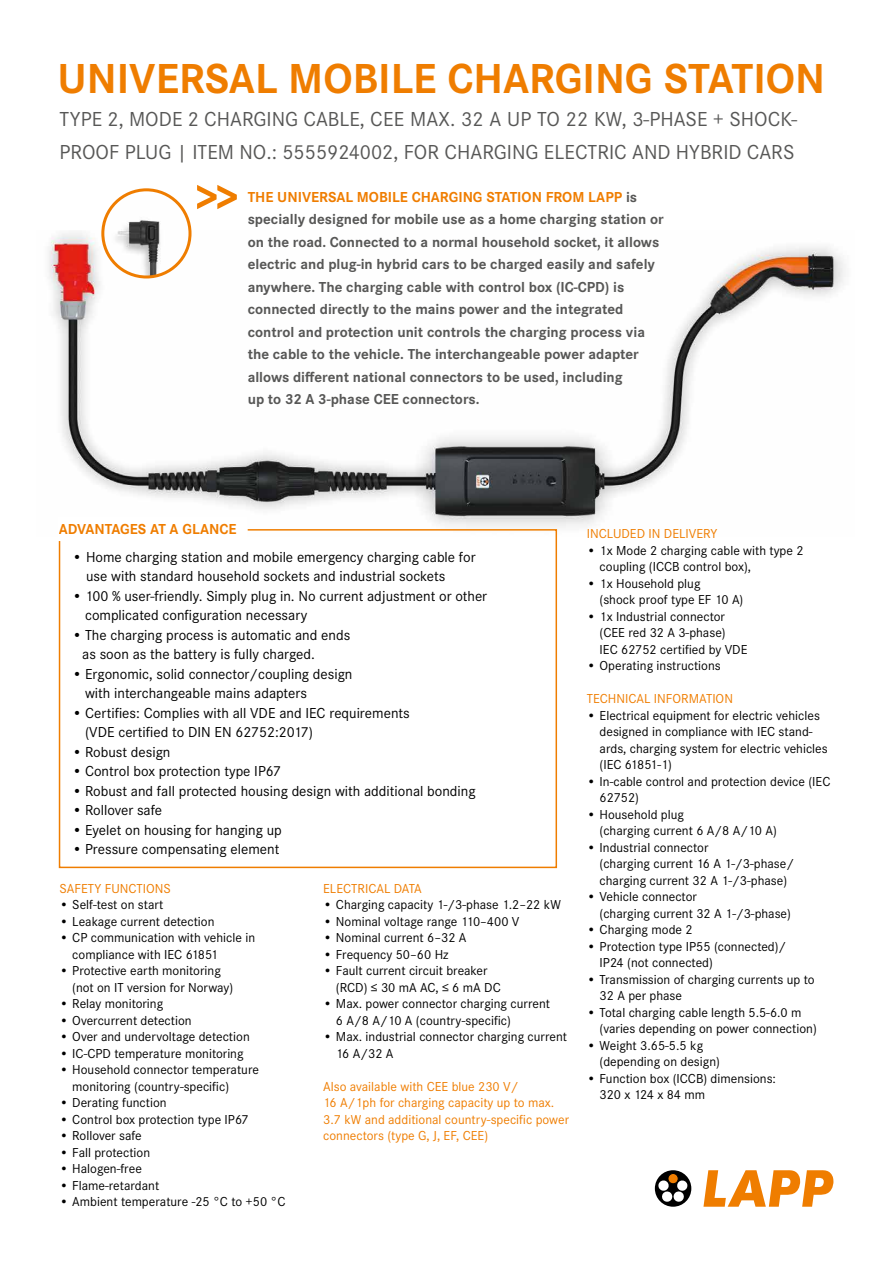
<style>
.page{position:relative;width:893px;height:1263px;background:#fff}
.page>*{position:absolute;margin:0;border:0;box-sizing:border-box;transform-origin:0 0}
.t1{font:700 43.5px "Corporate STOT";color:#ef7d00}
.t2{font:21px/33px "Corporate STOT";color:#575756}
.t3{font:15px/19.5px "Corporate STOT";color:#000}
.t4{font:700 15px/22.5px "Corporate STOT";color:#575756}
.t5{font:700 15px "Corporate STOT";color:#ef7d00}
.t6{font:13.5px/16.5px "Corporate STOT";color:#000}
.t7{font:13.5px/16.5px "Corporate STOT";color:#ef7d00}
.s1{color:#ef7d00}
</style>
<div class="page">
<img style="left:49px;top:233px;width:796px;height:303px">
<img style="left:109px;top:195px;width:81px;height:82px">
<div style="left:101px;top:188px;width:91px;height:90px;border:3px solid #ef7d00;border-radius:50%"></div>
<svg style="left:197px;top:185px;width:40px;height:24px"></svg>
<svg style="left:703px;top:1170px;width:130px;height:37px"></svg>
<svg style="left:655px;top:1170px;width:36px;height:37px"></svg>
<div style="left:668px;top:1173px;width:10px;height:11px;background:#ef7d00;border-radius:50%"></div>
<div style="left:668px;top:1173px;width:10px;height:11px;border:1px solid #000;border-radius:50%"></div>
<div style="left:59px;top:529px;width:498px;height:339px;border:2px solid #ef7d00"></div>
<div style="left:58px;top:517px;width:189px;height:23px;background:#fff"></div>
<h1 class="t1" style="left:57px;top:53px;width:769px">UNIVERSAL MOBILE CHARGING STATION</h1>
<h2 class="t2" style="left:60px;top:102px;width:739px">TYPE 2, MODE 2 CHARGING CABLE, CEE MAX. 32 A UP TO 22 KW, 3-PHASE + SHOCK-<br>PROOF PLUG | ITEM NO.: 5555924002, FOR CHARGING ELECTRIC AND HYBRID CARS</h2>
<p class="t4" style="left:248px;top:186px;width:418px"><span class="s1">THE UNIVERSAL MOBILE CHARGING STATION FROM LAPP</span> is specially designed for mobile use as a home charging station or on the road. Connected to a normal household socket, it allows electric and plug-in hybrid cars to be charged easily and safely anywhere. The charging cable with control box (IC-CPD) is connected directly to the mains power and the integrated control and protection unit controls the charging process via the cable to the vehicle. The interchangeable power adapter allows different national connectors to be used, including<br>up to 32 A 3-phase CEE connectors.</p>
<p class="t5" style="left:59px;top:521px;width:179px">ADVANTAGES AT A GLANCE</p>
<p class="t7" style="left:587px;top:525px;width:132px">INCLUDED IN DELIVERY</p>
<p class="t6" style="left:600px;top:542px;width:206px;text-indent:-13px">• 1x Mode 2 charging cable with type 2 coupling (ICCB control box),</p>
<p class="t6" style="left:600px;top:575px;width:145px;text-indent:-13px">• 1x Household plug<br>(shock proof type EF 10 A)</p>
<p class="t6" style="left:600px;top:608px;width:149px;text-indent:-13px">• 1x Industrial connector (CEE red 32 A 3-phase)<br>IEC 62752 certified by VDE</p>
<p class="t6" style="left:587px;top:657px;width:135px">• Operating instructions</p>
<p class="t7" style="left:587px;top:690px;width:148px">TECHNICAL INFORMATION</p>
<p class="t6" style="left:600px;top:707px;width:230px;text-indent:-13px">• Electrical equipment for electric vehicles designed in compliance with IEC stand&shy;ards, charging system for electric vehicles (IEC 61851-1)</p>
<p class="t6" style="left:600px;top:773px;width:232px;text-indent:-13px">• In-cable control and protection device (IEC<br>62752)</p>
<p class="t6" style="left:600px;top:806px;width:179px;text-indent:-13px">• Household plug<br>(charging current 6 A/8 A/10 A)</p>
<p class="t6" style="left:600px;top:839px;width:196px;text-indent:-13px">• Industrial connector<br>(charging current 16 A 1-/3-phase/ charging current 32 A 1-/3-phase)</p>
<p class="t6" style="left:600px;top:888px;width:193px;text-indent:-13px">• Vehicle connector<br>(charging current 32 A 1-/3-phase)</p>
<p class="t6" style="left:587px;top:921px;width:107px">• Charging mode 2</p>
<p class="t6" style="left:600px;top:938px;width:188px;text-indent:-13px">• Protection type IP55 (connected)/<br>IP24 (not connected)</p>
<p class="t6" style="left:600px;top:971px;width:216px;text-indent:-13px">• Transmission of charging currents up to<br>32 A per phase</p>
<p class="t6" style="left:600px;top:1004px;width:219px;text-indent:-13px">• Total charging cable length 5.5-6.0 m (varies depending on power connection)</p>
<p class="t6" style="left:600px;top:1037px;width:122px;text-indent:-13px">• Weight 3.65-5.5 kg (depending on design)</p>
<p class="t6" style="left:600px;top:1070px;width:178px;text-indent:-13px">• Function box (ICCB) dimensions:<br>320 x 124 x 84 mm</p>
<p class="t3" style="left:86px;top:547px;width:391px;text-indent:-14px">• Home charging station and mobile emergency charging cable for use with standard household sockets and industrial sockets</p>
<p class="t3" style="left:85px;top:586px;width:404px;text-indent:-13px">• 100 % user-friendly. Simply plug in. No current adjustment or other complicated configuration necessary</p>
<p class="t3" style="left:82px;top:625px;width:269px;text-indent:-10px">• The charging process is automatic and ends as soon as the battery is fully charged.</p>
<p class="t3" style="left:85px;top:664px;width:269px;text-indent:-13px">• Ergonomic, solid connector/coupling design with interchangeable mains adapters</p>
<p class="t3" style="left:85px;top:703px;width:326px;text-indent:-13px">• Certifies: Complies with all VDE and IEC requirements (VDE certified to DIN EN 62752:2017)</p>
<p class="t3" style="left:72px;top:742px;width:100px">• Robust design</p>
<p class="t3" style="left:72px;top:762px;width:210px">• Control box protection type IP67</p>
<p class="t3" style="left:72px;top:781px;width:405px">• Robust and fall protected housing design with additional bonding</p>
<p class="t3" style="left:72px;top:801px;width:91px">• Rollover safe</p>
<p class="t3" style="left:72px;top:820px;width:211px">• Eyelet on housing for hanging up</p>
<p class="t3" style="left:72px;top:840px;width:209px">• Pressure compensating element</p>
<p class="t7" style="left:323px;top:880px;width:100px">ELECTRICAL DATA</p>
<p class="t6" style="left:323px;top:897px;width:239px">• Charging capacity 1-/3-phase 1.2–22 kW</p>
<p class="t6" style="left:323px;top:913px;width:198px">• Nominal voltage range 110–400 V</p>
<p class="t6" style="left:323px;top:930px;width:145px">• Nominal current 6–32 A</p>
<p class="t6" style="left:323px;top:946px;width:127px">• Frequency 50–60 Hz</p>
<p class="t6" style="left:336px;top:963px;width:166px;text-indent:-13px">• Fault current circuit breaker (RCD) ≤ 30 mA AC, ≤ 6 mA DC</p>
<p class="t6" style="left:336px;top:996px;width:216px;text-indent:-13px">• Max. power connector charging current<br>6 A/8 A/10 A (country-specific)</p>
<p class="t6" style="left:336px;top:1029px;width:233px;text-indent:-13px">• Max. industrial connector charging current<br>16 A/32 A</p>
<p class="t7" style="left:323px;top:1078px;width:247px">Also available with CEE blue 230 V/<br>16 A/1ph for charging capacity up to max.<br>3.7 kW and additional country-specific power connectors (type G, J, EF, CEE)</p>
<p class="t7" style="left:60px;top:880px;width:113px">SAFETY FUNCTIONS</p>
<p class="t6" style="left:60px;top:897px;width:106px">• Self-test on start</p>
<p class="t6" style="left:60px;top:913px;width:157px">• Leakage current detection</p>
<p class="t6" style="left:72px;top:930px;width:184px;text-indent:-13px">• CP communication with vehicle in compliance with IEC 61851</p>
<p class="t6" style="left:72px;top:963px;width:162px;text-indent:-13px">• Protective earth monitoring (not on IT version for Norway)</p>
<p class="t6" style="left:60px;top:996px;width:105px">• Relay monitoring</p>
<p class="t6" style="left:60px;top:1012px;width:134px">• Overcurrent detection</p>
<p class="t6" style="left:60px;top:1029px;width:192px">• Over and undervoltage detection</p>
<p class="t6" style="left:60px;top:1045px;width:186px">• IC-CPD temperature monitoring</p>
<p class="t6" style="left:72px;top:1062px;width:188px;text-indent:-13px">• Household connector temperature monitoring (country-specific)</p>
<p class="t6" style="left:60px;top:1095px;width:109px">• Derating function</p>
<p class="t6" style="left:60px;top:1111px;width:191px">• Control box protection type IP67</p>
<p class="t6" style="left:60px;top:1128px;width:84px">• Rollover safe</p>
<p class="t6" style="left:60px;top:1144px;width:92px">• Fall protection</p>
<p class="t6" style="left:60px;top:1161px;width:84px">• Halogen-free</p>
<p class="t6" style="left:60px;top:1177px;width:101px">• Flame-retardant</p>
<p class="t6" style="left:60px;top:1194px;width:227px">• Ambient temperature -25 °C to +50 °C</p>
</div>
